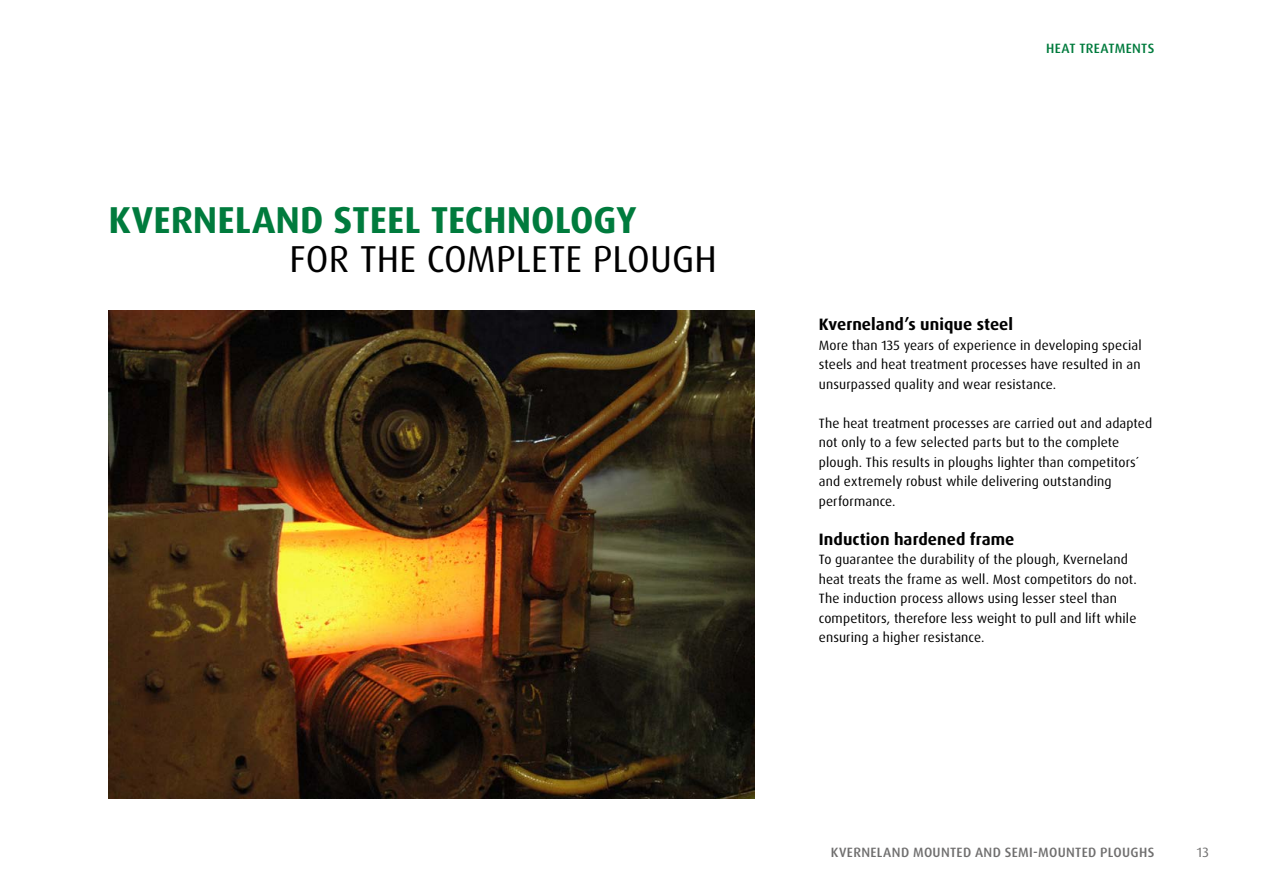
<style>
.page{position:relative;width:1263px;height:893px;background:#fff}
.page>*{position:absolute;margin:0;border:0;box-sizing:border-box;transform-origin:0 0}
.t1{font:700 37.5px "Dax Pro";letter-spacing:.005em;color:#007b3d}
.t2{font:37.5px "Dax Pro";letter-spacing:.005em;color:#000}
.t3{font:700 16.5px "Dax Pro";letter-spacing:.005em;color:#000}
.t4{font:13.5px/19.5px "Dax Pro";letter-spacing:.01em;color:#000}
.t5{font:500 13.5px "Dax Pro";letter-spacing:.025em;color:#706f6f}
.t6{font:500 13.5px "Dax Pro";letter-spacing:.025em;color:#007b3d}
.t7{font:13.5px "Dax Pro";color:#706f6f}
</style>
<div class="page">
<img style="left:108px;top:311px;width:647px;height:487px">
<h1 class="t1" style="left:108px;top:195px;width:530px">KVERNELAND STEEL TECHNOLOGY</h1>
<h1 class="t2" style="left:290px;top:234px;width:429px">FOR THE COMPLETE PLOUGH</h1>
<p class="t6" style="left:1046px;top:39px;width:110px">HEAT TREATMENTS</p>
<p class="t3" style="left:819px;top:314px;width:196px">Kverneland’s unique steel</p>
<p class="t4" style="left:819px;top:335px;width:324px;text-align:justify">More than 135 years of experience in developing special steels and heat treatment processes have resulted in an unsurpassed quality and wear resistance.</p>
<p class="t4" style="left:819px;top:413px;width:335px">The heat treatment processes are carried out and adapted not only to a few selected parts but to the complete plough. This results in ploughs lighter than competitors´ and extremely robust while delivering outstanding performance.</p>
<p class="t3" style="left:819px;top:528px;width:197px">Induction hardened frame</p>
<p class="t4" style="left:819px;top:550px;width:320px">To guarantee the durability of the plough, Kverneland heat treats the frame as well. Most competitors do not.<br>The induction process allows using lesser steel than competitors, therefore less weight to pull and lift while ensuring a higher resistance.</p>
<p class="t5" style="left:831px;top:843px;width:325px">KVERNELAND MOUNTED AND SEMI-MOUNTED PLOUGHS</p>
<p class="t7" style="left:1197px;top:843px;width:13px">13</p>
</div>
